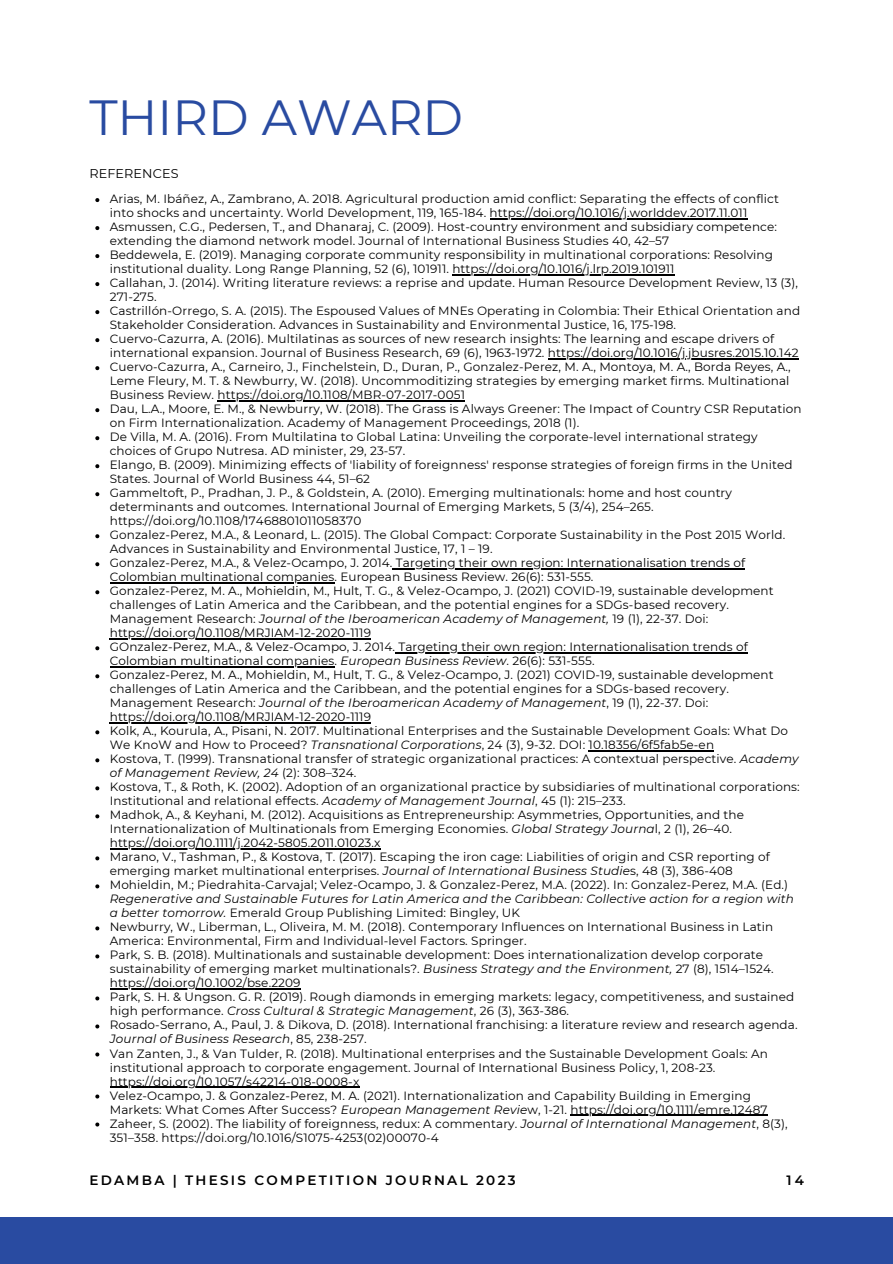
<style>
.page{position:relative;width:893px;height:1264px;background:#fff}
.page>*{position:absolute;margin:0;border:0;box-sizing:border-box;transform-origin:0 0}
.t1{font:49.2px "Montserrat";color:#294ba1}
.t2{font:600 13.5px "Montserrat";letter-spacing:.17em;color:#000001}
.t3{font:12.75px "Montserrat";letter-spacing:.01em;color:#000001}
.t4{font:12px/14px "Montserrat";letter-spacing:.01em;color:#000001}
.s1{font-style:italic}
</style>
<div class="page">
<div style="left:0;top:1217px;width:892px;height:46px;background:#294ba1"></div>
<svg style="left:95px;top:198px;width:4px;height:4px"></svg>
<hr style="left:489px;top:218px;width:258px;height:1px;background:#000001">
<svg style="left:95px;top:226px;width:4px;height:4px"></svg>
<svg style="left:95px;top:254px;width:4px;height:4px"></svg>
<hr style="left:452px;top:274px;width:222px;height:1px;background:#000001">
<svg style="left:95px;top:282px;width:4px;height:4px"></svg>
<svg style="left:95px;top:310px;width:4px;height:4px"></svg>
<svg style="left:95px;top:338px;width:4px;height:4px"></svg>
<hr style="left:548px;top:358px;width:250px;height:1px;background:#000001">
<svg style="left:95px;top:366px;width:4px;height:4px"></svg>
<hr style="left:217px;top:400px;width:248px;height:1px;background:#000001">
<svg style="left:95px;top:408px;width:4px;height:4px"></svg>
<svg style="left:95px;top:436px;width:4px;height:4px"></svg>
<svg style="left:95px;top:464px;width:4px;height:4px"></svg>
<svg style="left:95px;top:492px;width:4px;height:4px"></svg>
<svg style="left:95px;top:534px;width:4px;height:4px"></svg>
<svg style="left:95px;top:562px;width:4px;height:4px"></svg>
<hr style="left:392px;top:568px;width:353px;height:1px;background:#000001">
<hr style="left:110px;top:582px;width:224px;height:1px;background:#000001">
<svg style="left:95px;top:590px;width:4px;height:4px"></svg>
<hr style="left:110px;top:638px;width:261px;height:1px;background:#000001">
<svg style="left:95px;top:646px;width:4px;height:4px"></svg>
<hr style="left:395px;top:652px;width:352px;height:1px;background:#000001">
<hr style="left:110px;top:666px;width:224px;height:1px;background:#000001">
<svg style="left:95px;top:674px;width:4px;height:4px"></svg>
<hr style="left:110px;top:722px;width:261px;height:1px;background:#000001">
<svg style="left:95px;top:730px;width:4px;height:4px"></svg>
<hr style="left:588px;top:750px;width:126px;height:1px;background:#000001">
<svg style="left:95px;top:758px;width:4px;height:4px"></svg>
<svg style="left:95px;top:786px;width:4px;height:4px"></svg>
<svg style="left:95px;top:814px;width:4px;height:4px"></svg>
<hr style="left:110px;top:848px;width:270px;height:1px;background:#000001">
<svg style="left:95px;top:856px;width:4px;height:4px"></svg>
<svg style="left:95px;top:884px;width:4px;height:4px"></svg>
<svg style="left:95px;top:926px;width:4px;height:4px"></svg>
<svg style="left:95px;top:954px;width:4px;height:4px"></svg>
<hr style="left:110px;top:988px;width:191px;height:1px;background:#000001">
<svg style="left:95px;top:996px;width:4px;height:4px"></svg>
<svg style="left:95px;top:1024px;width:4px;height:4px"></svg>
<svg style="left:95px;top:1052px;width:4px;height:4px"></svg>
<hr style="left:110px;top:1086px;width:249px;height:1px;background:#000001">
<svg style="left:95px;top:1094px;width:4px;height:4px"></svg>
<hr style="left:570px;top:1114px;width:197px;height:1px;background:#000001">
<svg style="left:95px;top:1122px;width:4px;height:4px"></svg>
<h1 class="t1" style="left:89px;top:87px;width:375px">THIRD AWARD</h1>
<p class="t3" style="left:89px;top:166px;width:91px">REFERENCES</p>
<p class="t4" style="left:110px;top:192px;width:693px">Arias, M. Ibáñez, A., Zambrano, A. 2018. Agricultural production amid conflict: Separating the effects of conflict into shocks and uncertainty. World Development, 119, 165-184. https://doi.org/10.1016/j.worlddev.2017.11.011<br>Asmussen, C.G., Pedersen, T., and Dhanaraj, C. (2009). Host-country environment and subsidiary competence: extending the diamond network model. Journal of International Business Studies 40, 42–57<br>Beddewela, E. (2019). Managing corporate community responsibility in multinational corporations: Resolving institutional duality. Long Range Planning, 52 (6), 101911. https://doi.org/10.1016/j.lrp.2019.101911<br>Callahan, J. (2014). Writing literature reviews: a reprise and update. Human Resource Development Review, 13 (3), 271-275.<br>Castrillón-Orrego, S. A. (2015). The Espoused Values of MNEs Operating in Colombia: Their Ethical Orientation and Stakeholder Consideration. Advances in Sustainability and Environmental Justice, 16, 175-198.<br>Cuervo-Cazurra, A. (2016). Multilatinas as sources of new research insights: The learning and escape drivers of international expansion. Journal of Business Research, 69 (6), 1963-1972. https://doi.org/10.1016/j.jbusres.2015.10.142<br>Cuervo-Cazurra, A., Carneiro, J., Finchelstein, D., Duran, P., Gonzalez-Perez, M. A., Montoya, M. A., Borda Reyes, A., Leme Fleury, M. T. &amp; Newburry, W. (2018). Uncommoditizing strategies by emerging market firms. Multinational Business Review. https://doi.org/10.1108/MBR-07-2017-0051<br>Dau, L.A., Moore, E. M., &amp; Newburry, W. (2018). The Grass is Always Greener: The Impact of Country CSR Reputation on Firm Internationalization. Academy of Management Proceedings, 2018 (1).<br>De Villa, M. A. (2016). From Multilatina to Global Latina: Unveiling the corporate-level international strategy choices of Grupo Nutresa. AD minister, 29, 23-57.<br>Elango, B. (2009). Minimizing effects of 'liability of foreignness' response strategies of foreign firms in the United States. Journal of World Business 44, 51–62<br>Gammeltoft, P., Pradhan, J. P., &amp; Goldstein, A. (2010). Emerging multinationals: home and host country determinants and outcomes. International Journal of Emerging Markets, 5 (3/4), 254–265. https://doi.org/10.1108/17468801011058370<br>Gonzalez-Perez, M.A., &amp; Leonard, L. (2015). The Global Compact: Corporate Sustainability in the Post 2015 World.<br>Advances in Sustainability and Environmental Justice, 17, 1 – 19.<br>Gonzalez-Perez, M.A., &amp; Velez-Ocampo, J. 2014. Targeting their own region: Internationalisation trends of Colombian multinational companies. European Business Review. 26(6): 531-555.<br>Gonzalez-Perez, M. A., Mohieldin, M., Hult, T. G., &amp; Velez-Ocampo, J. (2021) COVID-19, sustainable development challenges of Latin America and the Caribbean, and the potential engines for a SDGs-based recovery.<br>Management Research: <span class="s1">Journal of the Iberoamerican Academy of Management,</span> 19 (1), 22-37. Doi: https://doi.org/10.1108/MRJIAM-12-2020-1119<br>GOnzalez-Perez, M.A., &amp; Velez-Ocampo, J. 2014. Targeting their own region: Internationalisation trends of Colombian multinational companies. <span class="s1">European Business Review</span>. 26(6): 531-555.<br>Gonzalez-Perez, M. A., Mohieldin, M., Hult, T. G., &amp; Velez-Ocampo, J. (2021) COVID-19, sustainable development challenges of Latin America and the Caribbean, and the potential engines for a SDGs-based recovery.<br>Management Research: <span class="s1">Journal of the Iberoamerican Academy of Management</span>, 19 (1), 22-37. Doi: https://doi.org/10.1108/MRJIAM-12-2020-1119<br>Kolk, A., Kourula, A., Pisani, N. 2017. Multinational Enterprises and the Sustainable Development Goals: What Do We KnoW and How to Proceed? <span class="s1">Transnational Corporations</span>, 24 (3), 9-32. DOI: 10.18356/6f5fab5e-en<br>Kostova, T. (1999). Transnational transfer of strategic organizational practices: A contextual perspective. <span class="s1">Academy of Management Review, 24</span> (2): 308–324.<br>Kostova, T., &amp; Roth, K. (2002). Adoption of an organizational practice by subsidiaries of multinational corporations:<br>Institutional and relational effects. <span class="s1">Academy of Management Journal</span>, 45 (1): 215–233.<br>Madhok, A., &amp; Keyhani, M. (2012). Acquisitions as Entrepreneurship: Asymmetries, Opportunities, and the Internationalization of Multinationals from Emerging Economies. <span class="s1">Global Strategy Journa</span>l, 2 (1), 26–40. https://doi.org/10.1111/j.2042-5805.2011.01023.x<br>Marano, V., Tashman, P., &amp; Kostova, T. (2017). Escaping the iron cage: Liabilities of origin and CSR reporting of emerging market multinational enterprises. <span class="s1">Journal of International Business Studie</span>s, 48 (3), 386-408<br>Mohieldin, M.; Piedrahita-Carvajal; Velez-Ocampo, J. &amp; Gonzalez-Perez, M.A. (2022). In: Gonzalez-Perez, M.A. (Ed.)</p>
<p class="t4" style="left:110px;top:892px;width:689px"><span class="s1">Regenerative and Sustainable Futures for Latin America and the Caribbean: Collective action for a region with a better tomorrow.</span> Emerald Group Publishing Limited: Bingley, UK<br>Newburry, W., Liberman, L., Oliveira, M. M. (2018). Contemporary Influences on International Business in Latin America: Environmental, Firm and Individual-level Factors. Springer.<br>Park, S. B. (2018). Multinationals and sustainable development: Does internationalization develop corporate sustainability of emerging market multinationals?. <span class="s1">Business Strategy and the Environment,</span> 27 (8), 1514–1524. https://doi.org/10.1002/bse.2209<br>Park, S. H. &amp; Ungson. G. R. (2019). Rough diamonds in emerging markets: legacy, competitiveness, and sustained high performance. <span class="s1">Cross Cultural &amp; Strategic Management</span>, 26 (3), 363-386.<br>Rosado-Serrano, A., Paul, J. &amp; Dikova, D. (2018). International franchising: a literature review and research agenda.<br><span class="s1">Journal of Business Research</span>, 85, 238-257.<br>Van Zanten, J., &amp; Van Tulder, R. (2018). Multinational enterprises and the Sustainable Development Goals: An institutional approach to corporate engagement. Journal of International Business Policy, 1, 208-23. https://doi.org/10.1057/s42214-018-0008-x<br>Velez-Ocampo, J. &amp; Gonzalez-Perez, M. A. (2021). Internationalization and Capability Building in Emerging Markets: What Comes After Success? <span class="s1">European Management Revie</span>w, 1-21. https://doi.org/10.1111/emre.12487<br>Zaheer, S. (2002). The liability of foreignness, redux: A commentary. <span class="s1">Journal of International Management</span>, 8(3), 351–358. https://doi.org/10.1016/S1075-4253(02)00070-4</p>
<p class="t2" style="left:89px;top:1172px;width:428px">EDAMBA | THESIS COMPETITION JOURNAL 2023</p>
<p class="t2" style="left:786px;top:1172px;width:19px">14</p>
</div>
